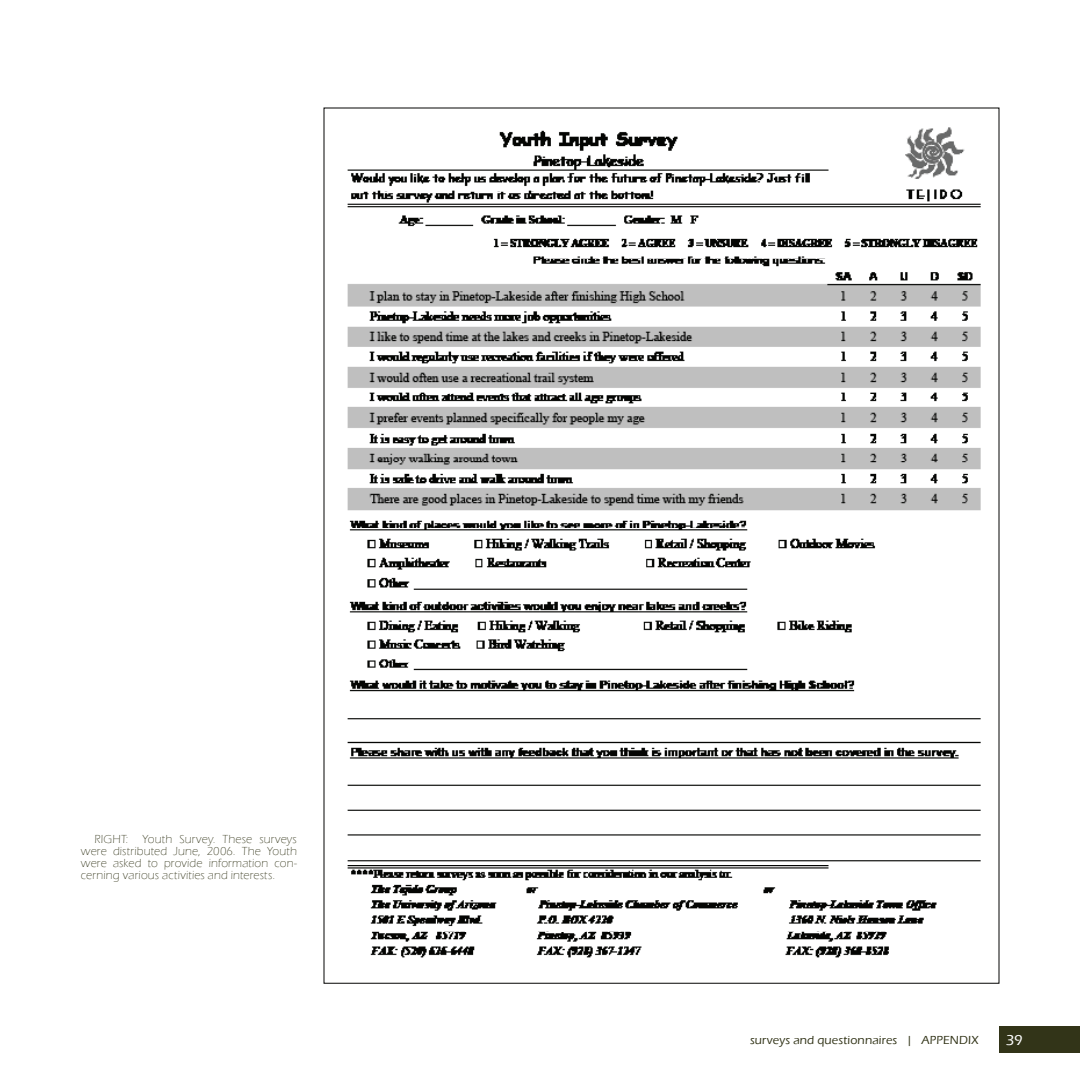
<style>
.page{position:relative;width:1080px;height:1080px;background:#fff}
.page>*{position:absolute;margin:0;border:0;box-sizing:border-box;transform-origin:0 0}
.t1{font:500 15px "Eras ITC";color:#fff}
.t2{font:300 12px/12px "Eras ITC";letter-spacing:.015em;color:#323418;text-align:justify}
.t3{font:500 12px "Eras ITC";letter-spacing:.015em;color:#323418}
</style>
<div class="page">
<div style="left:999px;top:1026px;width:81px;height:27px;background:#323418"></div>
<img style="left:347px;top:127px;width:634px;height:831px">
<p class="t2" style="left:81px;top:833px;width:217px;text-indent:14px">RIGHT: Youth Survey. These surveys were distributed June, 2006. The Youth were asked to provide information con&shy;cerning various activities and interests.</p>
<p class="t3" style="left:750px;top:1033px;width:230px">surveys and questionnaires | APPENDIX</p>
<p class="t1" style="left:1006px;top:1031px;width:18px">39</p>
</div>
